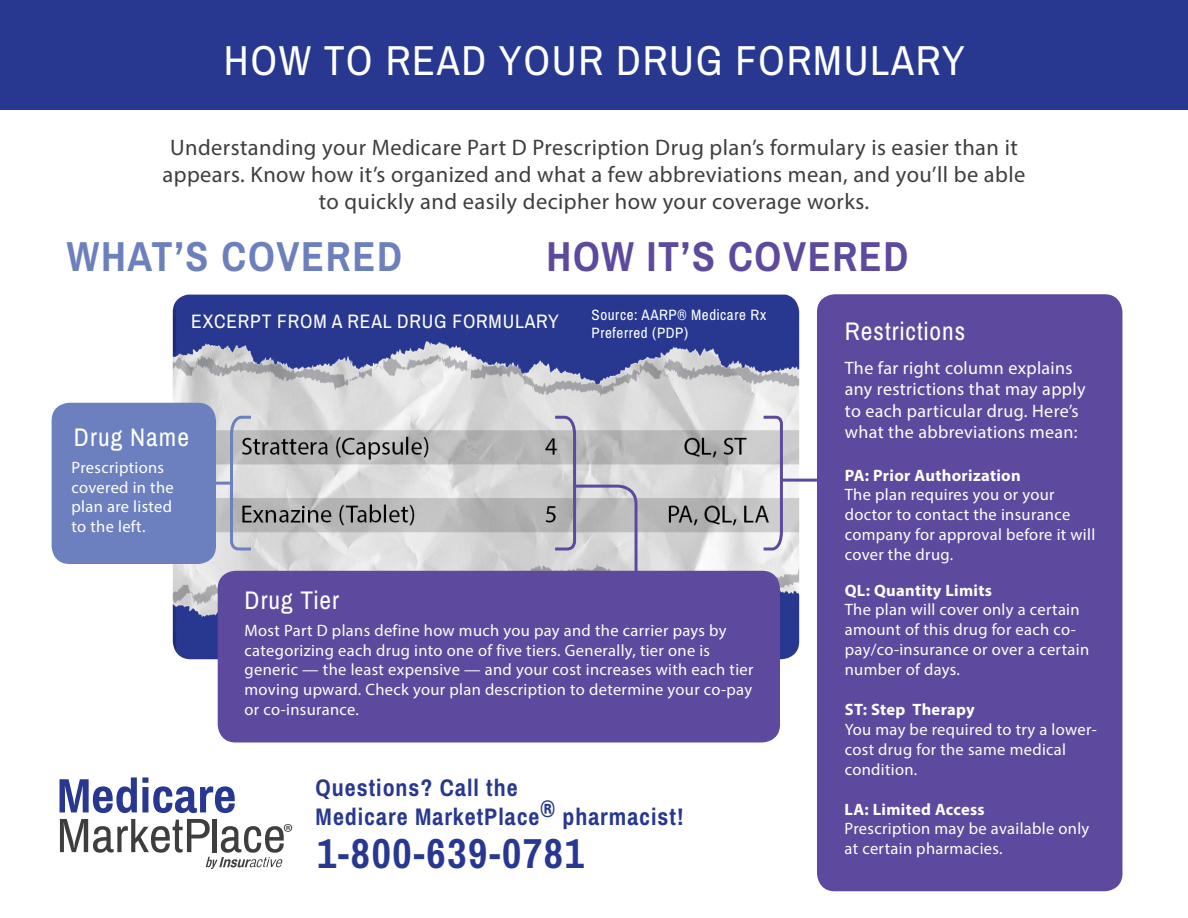
<style>
.page{position:relative;width:1188px;height:918px;background:#fff}
.page>*{position:absolute;margin:0;border:0;box-sizing:border-box;transform-origin:0 0}
.t1{font:42px "Archivo Narrow";letter-spacing:.04em;color:#fff}
.t2{font:700 42px "Archivo Narrow";letter-spacing:.04em;color:#283890}
.t3{font:700 42px "Archivo Narrow";letter-spacing:.04em;color:#5d499e}
.t4{font:700 42px "Archivo Narrow";letter-spacing:.04em;color:#6d80be}
.t5{font:25.5px "Archivo Narrow";letter-spacing:.04em;color:#fff}
.t6{font:700 24px "Archivo Narrow";letter-spacing:.04em;color:#283890}
.t7{font:22.5px/27px "Myriad Pro";letter-spacing:.02em;color:#3e3e3f;text-align:center}
.t8{font:19.5px "Archivo Narrow";letter-spacing:.04em;color:#fff}
.t9{font:18px/21.6px "Myriad Pro";letter-spacing:.02em;color:#fff}
.t10{font:16.5px/19.8px "Myriad Pro";letter-spacing:.02em;color:#fff}
.t11{font:700 16.5px "Myriad Pro";letter-spacing:.02em;color:#fff}
.t12{font:15px/18px "Archivo Narrow";letter-spacing:.04em;color:#fff}
</style>
<div class="page">
<img style="left:173px;top:295px;width:626px;height:364px">
<div style="left:218px;top:571px;width:562px;height:172px;background:#5d499e;border-radius:18px"></div>
<div style="left:817px;top:294px;width:305px;height:597px;background:#5d499e;border-radius:18px"></div>
<div style="left:0;top:0;width:1188px;height:109px;background:#283890"></div>
<div style="left:52px;top:403px;width:164px;height:161px;background:#6c80c0;border-radius:18px"></div>
<svg style="left:229px;top:414px;width:25px;height:138px"></svg>
<hr style="left:211px;top:482px;width:19px;height:3px;background:#6d80be">
<svg style="left:552px;top:414px;width:87px;height:157px"></svg>
<svg style="left:761px;top:414px;width:23px;height:138px"></svg>
<hr style="left:780px;top:479px;width:45px;height:3px;background:#5d499e">
<svg style="left:60px;top:777px;width:175px;height:36px"></svg>
<svg style="left:60px;top:819px;width:232px;height:50px"></svg>
<p class="t1" style="left:224px;top:34px;width:742px">HOW TO READ YOUR DRUG FORMULARY</p>
<p class="t7" style="left:162px;top:133px;width:865px">Understanding your Medicare Part D Prescription Drug plan’s formulary is easier than it appears. Know how it’s organized and what a few abbreviations mean, and you’ll be able to quickly and easily decipher how your coverage works.</p>
<p class="t4" style="left:67px;top:231px;width:337px">WHAT’S COVERED</p>
<p class="t3" style="left:546px;top:231px;width:363px">HOW IT’S COVERED</p>
<p class="t8" style="left:191px;top:309px;width:369px">EXCERPT FROM A REAL DRUG FORMULARY</p>
<p class="t12" style="left:592px;top:306px;width:176px">Source: AARP® Medicare Rx<br>Preferred (PDP)</p>
<p class="t5" style="left:74px;top:422px;width:117px">Drug Name</p>
<p class="t10" style="left:72px;top:457px;width:104px">Prescriptions covered in the plan are listed</p>
<p class="t10" style="left:72px;top:517px;width:75px">to the left.</p>
<p class="t5" style="left:245px;top:584px;width:96px">Drug Tier</p>
<p class="t10" style="left:245px;top:620px;width:510px">Most Part D plans define how much you pay and the carrier pays by categorizing each drug into one of five tiers. Generally, tier one is generic — the least expensive — and your cost increases with each tier moving upward. Check your plan description to determine your co-pay</p>
<p class="t10" style="left:245px;top:699px;width:116px">or co-insurance.</p>
<p class="t6" style="left:316px;top:773px;width:204px">Questions? Call the</p>
<p class="t6" style="left:316px;top:802px;width:369px">Medicare MarketPlace® pharmacist!</p>
<p class="t2" style="left:317px;top:827px;width:268px">1-800-639-0781</p>
<p class="t5" style="left:845px;top:315px;width:122px">Restrictions</p>
<p class="t9" style="left:845px;top:356px;width:242px">The far right column explains any restrictions that may apply to each particular drug. Here’s what the abbreviations mean:</p>
<p class="t11" style="left:845px;top:464px;width:177px">PA: Prior Authorization</p>
<p class="t10" style="left:845px;top:485px;width:252px">The plan requires you or your doctor to contact the insurance company for approval before it will cover the drug.</p>
<p class="t11" style="left:845px;top:579px;width:149px">QL: Quantity Limits</p>
<p class="t10" style="left:845px;top:600px;width:246px">The plan will cover only a certain amount of this drug for each co&shy;pay/co-insurance or over a certain number of days.</p>
<p class="t11" style="left:845px;top:699px;width:132px">ST: Step Therapy</p>
<p class="t10" style="left:845px;top:719px;width:253px">You may be required to try a lower&shy;cost drug for the same medical condition.</p>
<p class="t11" style="left:845px;top:798px;width:142px">LA: Limited Access</p>
<p class="t10" style="left:845px;top:819px;width:246px">Prescription may be available only</p>
<p class="t10" style="left:845px;top:838px;width:160px">at certain pharmacies.</p>
</div>
